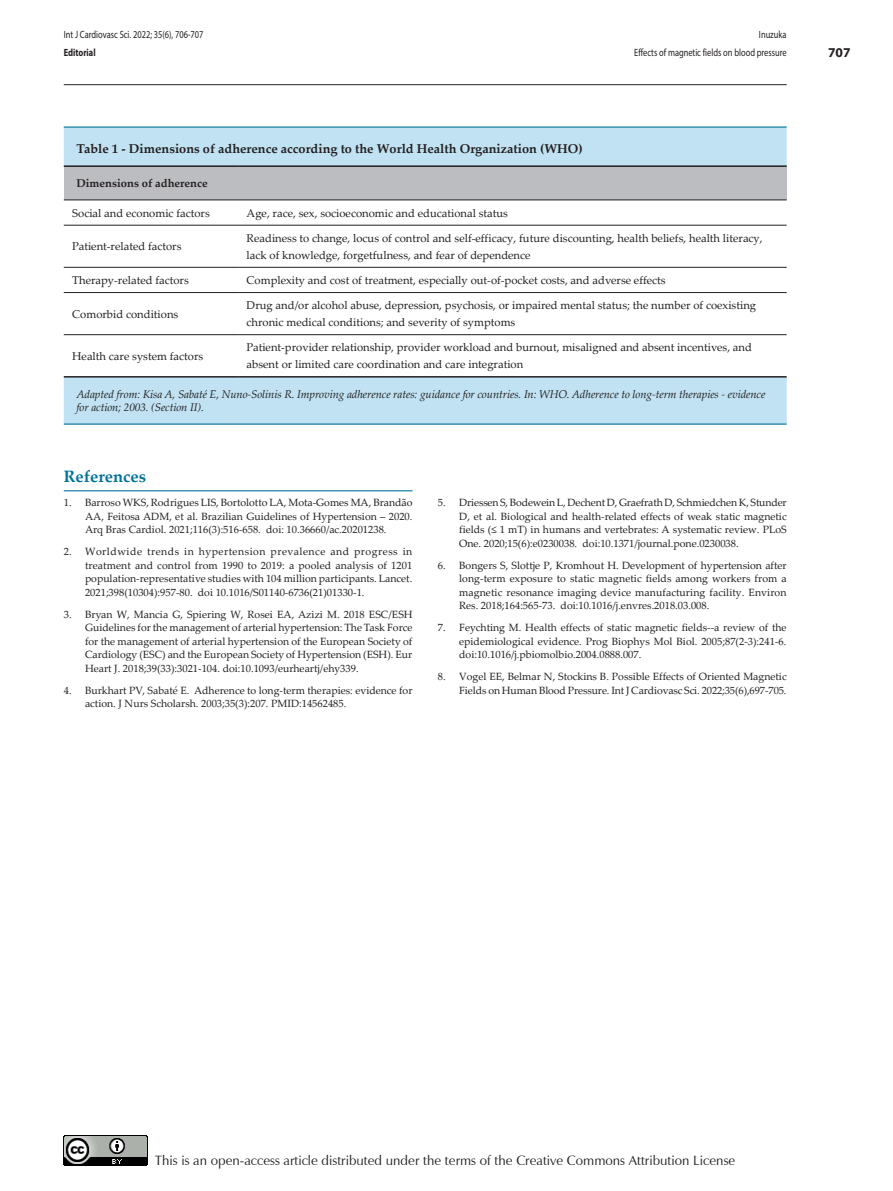
<style>
.page{position:relative;width:893px;height:1191px;background:#fff}
.page>*{position:absolute;margin:0;border:0;box-sizing:border-box;transform-origin:0 0}
._1_-_Titulo-materia{font:700 16.5px "Palatino Linotype";color:#00719a}
.t1{font:13.5px "Zapf Humanist 601 BT";color:#231f20}
.t2{font:700 13.5px "Myriad Pro";color:#231f20}
._1_-_Titulo-Tabela{font:700 12.75px "Palatino Linotype";color:#231f20}
._3_-_Corpo-tabela{font:11.25px/16.8px "Palatino Linotype";color:#231f20}
._4_-_Legenda{font:italic 11.25px/13.5px "Palatino Linotype";letter-spacing:-.01em;color:#231f20}
._2_-_Sub-titulo{font:700 11.25px "Palatino Linotype";color:#231f20}
._8_-_Referencia{font:10.5px/13.5px "Palatino Linotype";color:#231f20;text-align:justify}
.t3{font:10.5px "Myriad Pro";color:#231f20;scale:.8 1}
.t4{font:700 10.5px "Myriad Pro";color:#231f20;scale:.8 1}
</style>
<div class="page">
<svg style="left:64px;top:128px;width:723px;height:295px"></svg>
<div style="left:64px;top:166px;width:723px;height:34px;background:#bcbdc0"></div>
<hr style="left:64px;top:225px;width:174px;height:1px;background:#231f20">
<hr style="left:238px;top:225px;width:549px;height:1px;background:#231f20">
<hr style="left:64px;top:267px;width:174px;height:1px;background:#231f20">
<hr style="left:238px;top:267px;width:549px;height:1px;background:#231f20">
<hr style="left:64px;top:292px;width:174px;height:1px;background:#231f20">
<hr style="left:238px;top:292px;width:549px;height:1px;background:#231f20">
<hr style="left:64px;top:334px;width:174px;height:1px;background:#231f20">
<hr style="left:238px;top:334px;width:549px;height:1px;background:#231f20">
<hr style="left:64px;top:126px;width:174px;height:2px;background:#00719a">
<hr style="left:238px;top:126px;width:549px;height:2px;background:#00719a">
<hr style="left:64px;top:165px;width:174px;height:2px;background:#231f20">
<hr style="left:238px;top:165px;width:549px;height:2px;background:#231f20">
<hr style="left:64px;top:200px;width:174px;height:1px;background:#231f20">
<hr style="left:238px;top:200px;width:549px;height:1px;background:#231f20">
<hr style="left:64px;top:376px;width:174px;height:1px;background:#231f20">
<hr style="left:238px;top:376px;width:549px;height:1px;background:#231f20">
<hr style="left:64px;top:423px;width:174px;height:1px;background:#00719a">
<hr style="left:238px;top:423px;width:549px;height:1px;background:#00719a">
<hr style="left:64px;top:490px;width:348px;height:1px;background:#00719a">
<img style="left:64px;top:1135px;width:83px;height:30px">
<hr style="left:64px;top:84px;width:723px;height:1px;background:#231f20">
<p class="t3" style="left:64px;top:28px;width:176px">Int J Cardiovasc Sci. 2022; 35(6), 706-707</p>
<p class="t3" style="left:759px;top:28px;width:36px">Inuzuka</p>
<p class="t4" style="left:64px;top:45px;width:41px">Editorial</p>
<p class="t3" style="left:634px;top:46px;width:192px">Effects of magnetic fields on blood pressure</p>
<p class="_1_-_Titulo-Tabela" style="left:77px;top:140px;width:508px">Table 1 - Dimensions of adherence according to the World Health Organization (WHO)</p>
<p class="_2_-_Sub-titulo" style="left:77px;top:175px;width:133px">Dimensions of adherence</p>
<p class="_3_-_Corpo-tabela" style="left:72px;top:204px;width:139px">Social and economic factors</p>
<p class="_3_-_Corpo-tabela" style="left:247px;top:204px;width:263px">Age, race, sex, socioeconomic and educational status</p>
<p class="_3_-_Corpo-tabela" style="left:72px;top:238px;width:111px">Patient-related factors</p>
<p class="_3_-_Corpo-tabela" style="left:247px;top:229px;width:518px">Readiness to change, locus of control and self-efficacy, future discounting, health beliefs, health literacy, lack of knowledge, forgetfulness, and fear of dependence</p>
<p class="_3_-_Corpo-tabela" style="left:72px;top:271px;width:118px">Therapy-related factors</p>
<p class="_3_-_Corpo-tabela" style="left:247px;top:271px;width:420px">Complexity and cost of treatment, especially out-of-pocket costs, and adverse effects</p>
<p class="_3_-_Corpo-tabela" style="left:72px;top:305px;width:108px">Comorbid conditions</p>
<p class="_3_-_Corpo-tabela" style="left:247px;top:297px;width:511px">Drug and/or alcohol abuse, depression, psychosis, or impaired mental status; the number of coexisting chronic medical conditions; and severity of symptoms</p>
<p class="_3_-_Corpo-tabela" style="left:72px;top:347px;width:132px">Health care system factors</p>
<p class="_3_-_Corpo-tabela" style="left:247px;top:339px;width:507px">Patient-provider relationship, provider workload and burnout, misaligned and absent incentives, and absent or limited care coordination and care integration</p>
<p class="_4_-_Legenda" style="left:77px;top:387px;width:690px">Adapted from: Kisa A, Sabaté E, Nuno-Solinis R. Improving adherence rates: guidance for countries. In: WHO. Adherence to long-term therapies - evidence for action; 2003. (Section II).</p>
<p class="_1_-_Titulo-materia" style="left:64px;top:464px;width:84px">References</p>
<p class="_8_-_Referencia" style="left:85px;top:495px;width:329px;text-indent:-21px">1. Barroso WKS, Rodrigues LIS, Bortolotto LA, Mota-Gomes MA, Brandão AA, Feitosa ADM, et al. Brazilian Guidelines of Hypertension – 2020.<br>Arq Bras Cardiol. 2021;116(3):516-658. doi: 10.36660/ac.20201238.</p>
<p class="_8_-_Referencia" style="left:85px;top:544px;width:329px;text-indent:-21px">2. Worldwide trends in hypertension prevalence and progress in treatment and control from 1990 to 2019: a pooled analysis of 1201 population-representative studies with 104 million participants. Lancet.<br>2021;398(10304):957-80. doi 10.1016/S01140-6736(21)01330-1.</p>
<p class="_8_-_Referencia" style="left:85px;top:607px;width:329px;text-indent:-21px">3. Bryan W, Mancia G, Spiering W, Rosei EA, Azizi M. 2018 ESC/ESH Guidelines for the management of arterial hypertension: The Task Force for the management of arterial hypertension of the European Society of Cardiology (ESC) and the European Society of Hypertension (ESH). Eur Heart J. 2018;39(33):3021-104. doi:10.1093/eurheartj/ehy339.</p>
<p class="_8_-_Referencia" style="left:85px;top:683px;width:329px;text-indent:-21px">4. Burkhart PV, Sabaté E. Adherence to long-term therapies: evidence for action. J Nurs Scholarsh. 2003;35(3):207. PMID:14562485.</p>
<p class="_8_-_Referencia" style="left:459px;top:495px;width:329px;text-indent:-21px">5. Driessen S, Bodewein L, Dechent D, Graefrath D, Schmiedchen K, Stunder D, et al. Biological and health-related effects of weak static magnetic fields (≤ 1 mT) in humans and vertebrates: A systematic review. PLoS One. 2020;15(6):e0230038. doi:10.1371/journal.pone.0230038.</p>
<p class="_8_-_Referencia" style="left:459px;top:558px;width:329px;text-indent:-21px">6. Bongers S, Slottje P, Kromhout H. Development of hypertension after long-term exposure to static magnetic fields among workers from a magnetic resonance imaging device manufacturing facility. Environ Res. 2018;164:565-73. doi:10.1016/j.envres.2018.03.008.</p>
<p class="_8_-_Referencia" style="left:459px;top:620px;width:329px;text-indent:-21px">7. Feychting M. Health effects of static magnetic fields--a review of the epidemiological evidence. Prog Biophys Mol Biol. 2005;87(2-3):241-6. doi:10.1016/j.pbiomolbio.2004.0888.007.</p>
<p class="_8_-_Referencia" style="left:438px;top:669px;width:350px;text-align:right">8. Vogel EE, Belmar N, Stockins B. Possible Effects of Oriented Magnetic<br>Fields on Human Blood Pressure. Int J Cardiovasc Sci. 2022;35(6),697-705.</p>
<p class="t2" style="left:828px;top:44px;width:24px">707</p>
<p class="t1" style="left:155px;top:1152px;width:582px">This is an open-access article distributed under the terms of the Creative Commons Attribution License</p>
</div>
